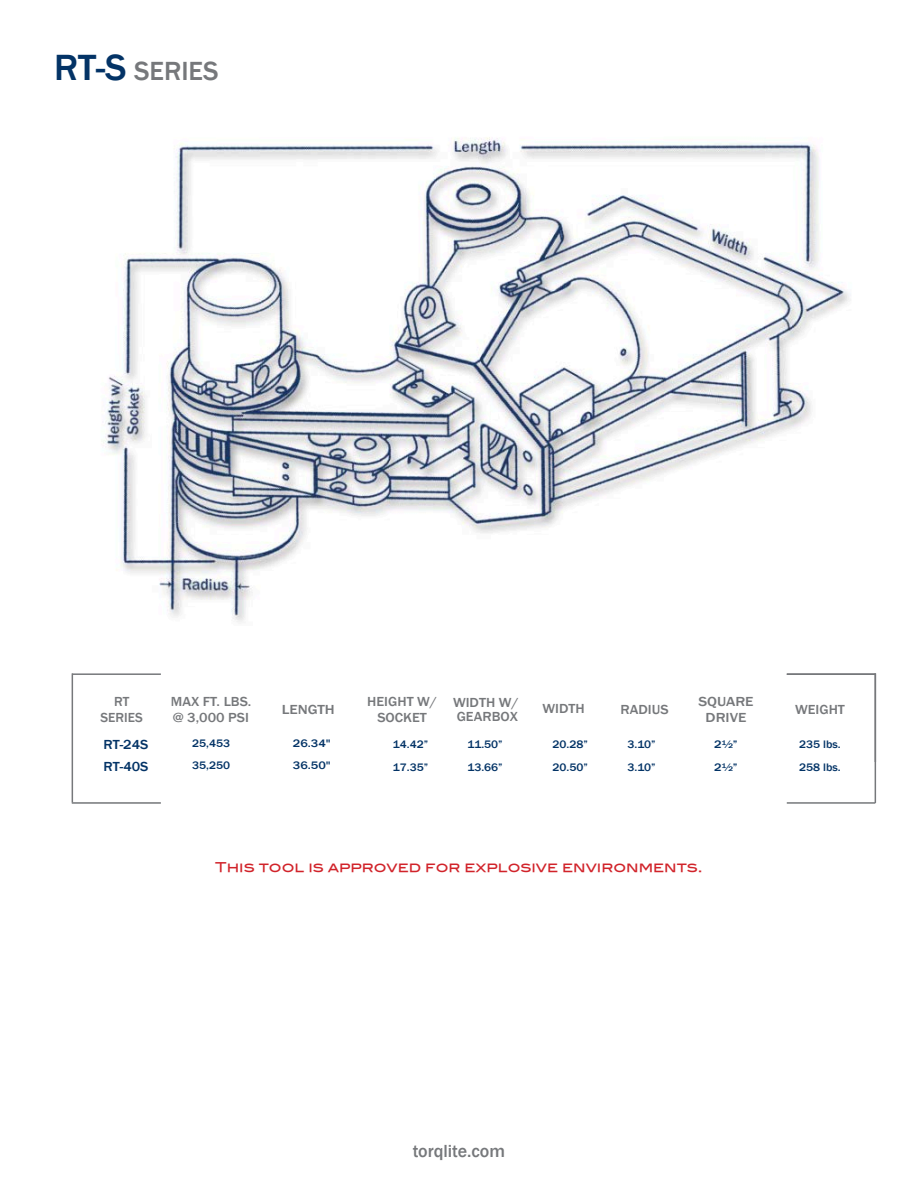
<style>
.page{position:relative;width:918px;height:1188px;background:#fff}
.page>*{position:absolute;margin:0;border:0;box-sizing:border-box;transform-origin:0 0}
.t1{font:500 27px "Franklin Gothic";color:#76787b}
.t2{font:500 18px "Franklin Gothic";color:#76787b}
.t3{font:500 13.5px/16.2px "Franklin Gothic";color:#76787b;scale:1.07 1}
.t4{font:13.5px "Blair Md ITCTT Medium";color:#d1232a}
.t5{font:500 13.5px/16.2px "Franklin Gothic";color:#76787b;text-align:center;scale:1.14 1}
.t6{font:500 13.5px "Franklin Gothic";color:#033366;scale:1.07 1}
.t7{font:500 13.5px/16.2px "Franklin Gothic";color:#76787b;text-align:center}
.t8{font:500 11.1px/22px "Franklin Gothic";color:#033366;scale:1.07 1}
.t9{font:500 11.1px "Franklin Gothic";color:#033366;scale:1.14 1}
.s1{font-size:37.5px;color:#033366}
</style>
<div class="page">
<hr style="left:72px;top:673px;width:1px;height:129px;background:#76787b">
<hr style="left:72px;top:802px;width:89px;height:2px;background:#76787b">
<hr style="left:875px;top:673px;width:1px;height:130px;background:#76787b">
<hr style="left:787px;top:673px;width:88px;height:2px;background:#76787b">
<hr style="left:72px;top:673px;width:89px;height:2px;background:#76787b">
<hr style="left:787px;top:802px;width:88px;height:2px;background:#76787b">
<img style="left:103px;top:137px;width:746px;height:485px">
<h1 class="t1" style="left:54px;top:55px;width:166px"><span class="s1">RT-S</span> SERIES</h1>
<p class="t7" style="left:101px;top:693px;width:44px">RT<br>SERIES</p>
<p class="t3" style="left:171px;top:693px;width:77px">MAX FT. LBS. @ 3,000 PSI</p>
<p class="t5" style="left:282px;top:701px;width:48px">LENGTH</p>
<p class="t3" style="left:367px;top:693px;width:67px;text-align:center">HEIGHT W/<br>SOCKET</p>
<p class="t3" style="left:453px;top:695px;width:63px;line-height:14.7px">WIDTH W/<br>GEARBOX</p>
<p class="t3" style="left:621px;top:701px;width:46px">RADIUS</p>
<p class="t5" style="left:698px;top:693px;width:50px">SQUARE<br>DRIVE</p>
<p class="t3" style="left:795px;top:701px;width:48px">WEIGHT</p>
<p class="t6" style="left:104px;top:737px;width:43px">RT-24S</p>
<p class="t8" style="left:192px;top:732px;width:37px">25,453</p>
<p class="t9" style="left:293px;top:737px;width:35px">26.34"</p>
<p class="t8" style="left:393px;top:734px;width:35px">14.42”</p>
<p class="t8" style="left:467px;top:734px;width:35px">11.50”</p>
<p class="t8" style="left:628px;top:734px;width:28px">3.10”</p>
<p class="t9" style="left:714px;top:738px;width:22px">2½”</p>
<p class="t8" style="left:799px;top:734px;width:40px">235 lbs.</p>
<p class="t6" style="left:104px;top:759px;width:43px">RT-40S</p>
<p class="t8" style="left:192px;top:754px;width:37px">35,250</p>
<p class="t9" style="left:293px;top:759px;width:35px">36.50"</p>
<p class="t8" style="left:393px;top:756px;width:35px">17.35”</p>
<p class="t8" style="left:467px;top:756px;width:35px">13.66”</p>
<p class="t8" style="left:628px;top:756px;width:28px">3.10”</p>
<p class="t9" style="left:714px;top:760px;width:22px">2½”</p>
<p class="t8" style="left:799px;top:756px;width:40px">258 lbs.</p>
<p class="t3" style="left:543px;top:700px;width:41px">WIDTH</p>
<p class="t8" style="left:553px;top:734px;width:35px">20.28”<br>20.50”</p>
<p class="t4" style="left:215px;top:856px;width:489px">This tool is approved for explosive environments.</p>
<h2 class="t2" style="left:413px;top:1140px;width:94px">torqlite.com</h2>
</div>
